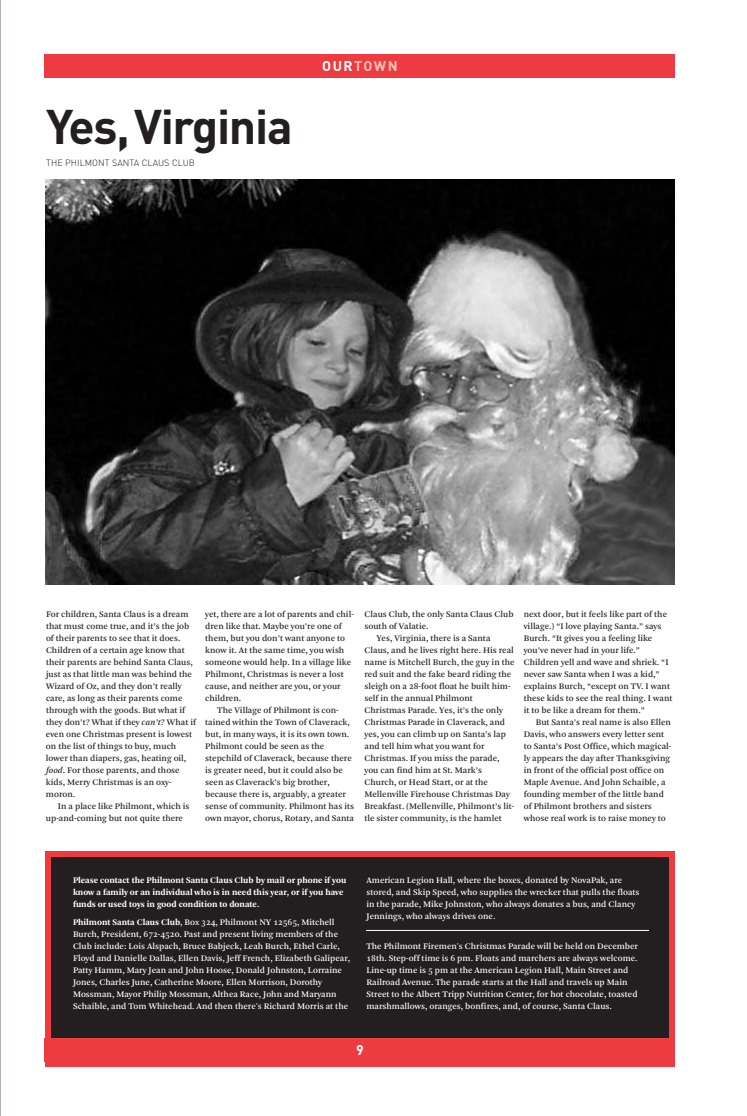
<style>
.page{position:relative;width:747px;height:1116px;background:#fff}
.page>*{position:absolute;margin:0;border:0;box-sizing:border-box;transform-origin:0 0}
.t1{font:700 48px "DIN";letter-spacing:-.025em;color:#231f20}
.t2{font:700 14px "DIN";letter-spacing:.11em;color:#fbc4b5}
.t3{font:700 14px "DIN";color:#fff}
.t4{font:9px/12px "Arnhem";color:#231f20}
.t5{font:9px/12px "Arnhem";color:#fff}
.t6{font:700 9px/12px "Arnhem";color:#fff}
.t7{font:300 9px "DIN";color:#231f20}
.s1{color:#fff}
.s2{font-style:italic}
.s3{font-weight:700}
</style>
<div class="page">
<div style="left:51px;top:857px;width:618px;height:204px;background:#231f20"></div>
<div style="left:45px;top:851px;width:630px;height:216px;border:6px solid #ee3a41"></div>
<div style="left:45px;top:54px;width:630px;height:24px;background:#ee3a41"></div>
<div style="left:45px;top:1038px;width:630px;height:24px;background:#ee3a41"></div>
<hr style="left:0;top:0;width:1px;height:1116px;background:#939598">
<img style="left:45px;top:179px;width:630px;height:405px">
<hr style="left:366px;top:930px;width:283px;height:1px;background:#fff">
<h1 class="t1" style="left:46px;top:99px;width:248px">Yes,Virginia</h1>
<p class="t7" style="left:46px;top:157px;width:150px">THE PHILMONT SANTA CLAUS CLUB</p>
<h2 class="t2" style="left:322px;top:58px;width:77px"><span class="s1">OUR</span>TOWN</h2>
<p class="t4" style="left:46px;top:608px;width:152px">For children, Santa Claus is a dream that must come true, and it’s the job of their parents to see that it does.<br>Children of a certain age know that their parents are behind Santa Claus, just as that little man was behind the Wizard of Oz, and they don’t really care, as long as their parents come through with the goods. But what if they don’t? What if they <span class="s2">can’t</span>? What if even one Christmas present is lowest on the list of things to buy, much lower than diapers, gas, heating oil, <span class="s2">food</span>. For those parents, and those kids, Merry Christmas is an oxy&shy;moron.</p>
<p class="t4" style="left:46px;top:800px;width:145px;text-indent:12px">In a place like Philmont, which is up-and-coming but not quite there</p>
<p class="t4" style="left:205px;top:608px;width:150px">yet, there are a lot of parents and chil-</p>
<p class="t4" style="left:205px;top:620px;width:138px">dren like that. Maybe you’re one of</p>
<p class="t4" style="left:205px;top:632px;width:141px">them, but you don’t want anyone to</p>
<p class="t4" style="left:205px;top:644px;width:141px">know it. At the same time, you wish</p>
<p class="t4" style="left:205px;top:656px;width:147px">someone would help. In a village like</p>
<p class="t4" style="left:205px;top:668px;width:140px">Philmont, Christmas is never a lost</p>
<p class="t4" style="left:205px;top:680px;width:137px">cause, and neither are you, or your</p>
<p class="t4" style="left:205px;top:692px;width:37px">children.</p>
<p class="t4" style="left:217px;top:704px;width:123px">The Village of Philmont is con-</p>
<p class="t4" style="left:205px;top:716px;width:146px">tained within the Town of Claverack,</p>
<p class="t4" style="left:205px;top:728px;width:145px">but, in many ways, it is its own town.</p>
<p class="t4" style="left:205px;top:740px;width:120px">Philmont could be seen as the</p>
<p class="t4" style="left:205px;top:752px;width:148px">stepchild of Claverack, because there</p>
<p class="t4" style="left:205px;top:764px;width:139px">is greater need, but it could also be</p>
<p class="t4" style="left:205px;top:776px;width:126px">seen as Claverack’s big brother,</p>
<p class="t4" style="left:205px;top:788px;width:142px">because there is, arguably, a greater</p>
<p class="t4" style="left:205px;top:800px;width:150px">sense of community. Philmont has its</p>
<p class="t4" style="left:205px;top:812px;width:150px">own mayor, chorus, Rotary, and Santa</p>
<p class="t4" style="left:364px;top:608px;width:151px">Claus Club, the only Santa Claus Club</p>
<p class="t4" style="left:364px;top:620px;width:66px">south of Valatie.</p>
<p class="t4" style="left:376px;top:632px;width:116px">Yes, Virginia, there is a Santa</p>
<p class="t4" style="left:364px;top:644px;width:151px">Claus, and he lives right here. His real</p>
<p class="t4" style="left:364px;top:656px;width:152px">name is Mitchell Burch, the guy in the</p>
<p class="t4" style="left:364px;top:668px;width:148px">red suit and the fake beard riding the</p>
<p class="t4" style="left:364px;top:680px;width:148px">sleigh on a 28-foot float he built him-</p>
<p class="t4" style="left:364px;top:692px;width:110px">self in the annual Philmont</p>
<p class="t4" style="left:364px;top:704px;width:140px">Christmas Parade. Yes, it’s the only</p>
<p class="t4" style="left:364px;top:716px;width:142px">Christmas Parade in Claverack, and</p>
<p class="t4" style="left:364px;top:728px;width:143px">yes, you can climb up on Santa’s lap</p>
<p class="t4" style="left:364px;top:740px;width:122px">and tell him what you want for</p>
<p class="t4" style="left:364px;top:752px;width:137px">Christmas. If you miss the parade,</p>
<p class="t4" style="left:364px;top:764px;width:119px">you can find him at St. Mark’s</p>
<p class="t4" style="left:364px;top:776px;width:125px">Church, or Head Start, or at the</p>
<p class="t4" style="left:364px;top:788px;width:147px">Mellenville Firehouse Christmas Day</p>
<p class="t4" style="left:364px;top:800px;width:151px">Breakfast. (Mellenville, Philmont’s lit-</p>
<p class="t4" style="left:364px;top:812px;width:139px">tle sister community, is the hamlet</p>
<p class="t4" style="left:524px;top:608px;width:150px">next door, but it feels like part of the village.) “I love playing Santa.” says Burch. “It gives you a feeling like you’ve never had in your life.” Children yell and wave and shriek. “I never saw Santa when I was a kid,” explains Burch, “except on TV. I want these kids to see the real thing. I want it to be like a dream for them.”</p>
<p class="t4" style="left:524px;top:716px;width:149px;text-indent:12px">But Santa’s real name is also Ellen Davis, who answers every letter sent to Santa’s Post Office, which magical&shy;ly appears the day after Thanksgiving in front of the official post office on Maple Avenue. And John Schaible, a founding member of the little band of Philmont brothers and sisters whose real work is to raise money to</p>
<p class="t6" style="left:73px;top:874px;width:275px">Please contact the Philmont Santa Claus Club by mail or phone if you know a family or an individual who is in need this year, or if you have funds or used toys in good condition to donate.</p>
<p class="t5" style="left:73px;top:916px;width:279px"><span class="s3">Philmont Santa Claus Club</span>, Box 324, Philmont NY 12565, Mitchell Burch, President, 672-4520. Past and present living members of the Club include: Lois Alspach, Bruce Babjeck, Leah Burch, Ethel Carle, Floyd and Danielle Dallas, Ellen Davis, Jeff French, Elizabeth Galipear, Patty Hamm, Mary Jean and John Hoose, Donald Johnston, Lorraine Jones, Charles June, Catherine Moore, Ellen Morrison, Dorothy Mossman, Mayor Philip Mossman, Althea Race, John and Maryann Schaible, and Tom Whitehead. And then there's Richard Morris at the</p>
<p class="t5" style="left:367px;top:874px;width:275px">American Legion Hall, where the boxes, donated by NovaPak, are stored, and Skip Speed, who supplies the wrecker that pulls the floats in the parade, Mike Johnston, who always donates a bus, and Clancy Jennings, who always drives one.</p>
<p class="t5" style="left:367px;top:940px;width:273px">The Philmont Firemen's Christmas Parade will be held on December 18th. Step-off time is 6 pm. Floats and marchers are always welcome.<br>Line-up time is 5 pm at the American Legion Hall, Main Street and Railroad Avenue. The parade starts at the Hall and travels up Main Street to the Albert Tripp Nutrition Center, for hot chocolate, toasted marshmallows, oranges, bonfires, and, of course, Santa Claus.</p>
<h2 class="t3" style="left:356px;top:1042px;width:9px">9</h2>
</div>
